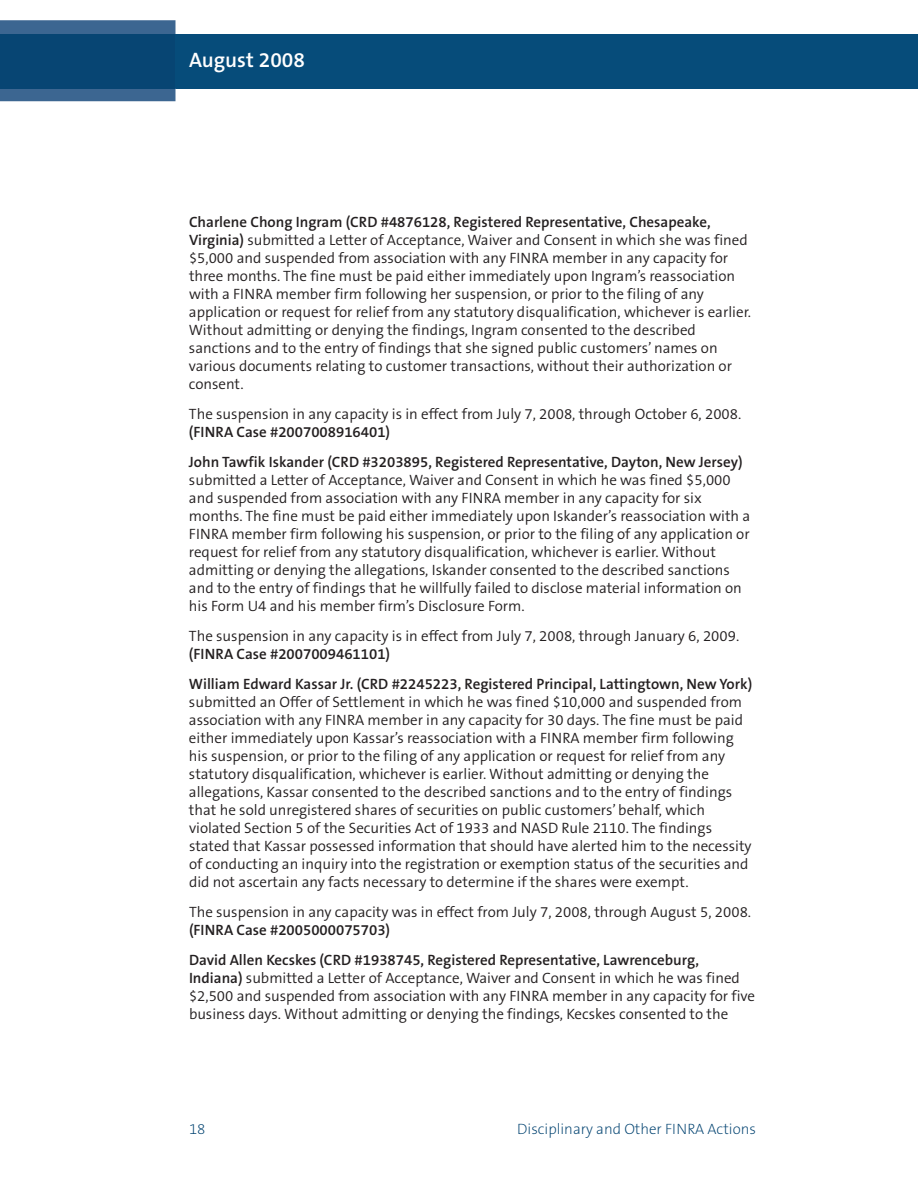
<style>
.page{position:relative;width:918px;height:1188px;background:#fff}
.page>*{position:absolute;margin:0;border:0;box-sizing:border-box;transform-origin:0 0}
.t1{font:600 21px "The Sans B6";color:#fff}
.t2{font:300 15px/18px "The Sans B4";color:#231f20}
.t3{font:600 15px/30px "The Sans B6";color:#231f20}
.t4{font:200 15px "The Sans B2";color:#004270}
.s1{font-family:"The Sans B6";font-weight:600}
</style>
<div class="page">
<div style="left:176px;top:34px;width:742px;height:54px;background:#064c7a"></div>
<svg style="left:0;top:20px;width:176px;height:81px;background:#3c6691"></svg>
<div style="left:0;top:34px;width:176px;height:54px;background:#074573"></div>
<h1 class="t1" style="left:189px;top:49px;width:118px">August 2008</h1>
<p class="t3" style="left:189px;top:207px;width:523px">Charlene Chong Ingram (CRD #4876128, Registered Representative, Chesapeake,</p>
<p class="t2" style="left:189px;top:232px;width:564px"><span class="s1">Virginia)</span> submitted a Letter of Acceptance, Waiver and Consent in which she was fined $5,000 and suspended from association with any FINRA member in any capacity for three months. The fine must be paid either immediately upon Ingram’s reassociation with a FINRA member firm following her suspension, or prior to the filing of any application or request for relief from any statutory disqualification, whichever is earlier.<br>Without admitting or denying the findings, Ingram consented to the described sanctions and to the entry of findings that she signed public customers’ names on various documents relating to customer transactions, without their authorization or consent.</p>
<p class="t2" style="left:189px;top:406px;width:554px">The suspension in any capacity is in effect from July 7, 2008, through October 6, 2008.</p>
<p class="t3" style="left:189px;top:417px;width:555px">(FINRA Case #2007008916401)<br>John Tawfik Iskander (CRD #3203895, Registered Representative, Dayton, New Jersey)</p>
<p class="t2" style="left:189px;top:472px;width:563px">submitted a Letter of Acceptance, Waiver and Consent in which he was fined $5,000 and suspended from association with any FINRA member in any capacity for six months. The fine must be paid either immediately upon Iskander’s reassociation with a FINRA member firm following his suspension, or prior to the filing of any application or request for relief from any statutory disqualification, whichever is earlier. Without admitting or denying the allegations, Iskander consented to the described sanctions and to the entry of findings that he willfully failed to disclose material information on his Form U4 and his member firm’s Disclosure Form.</p>
<p class="t2" style="left:189px;top:628px;width:552px">The suspension in any capacity is in effect from July 7, 2008, through January 6, 2009.</p>
<p class="t3" style="left:189px;top:639px;width:565px">(FINRA Case #2007009461101)<br>William Edward Kassar Jr. (CRD #2245223, Registered Principal, Lattingtown, New York)</p>
<p class="t2" style="left:189px;top:694px;width:564px">submitted an Offer of Settlement in which he was fined $10,000 and suspended from association with any FINRA member in any capacity for 30 days. The fine must be paid either immediately upon Kassar’s reassociation with a FINRA member firm following his suspension, or prior to the filing of any application or request for relief from any statutory disqualification, whichever is earlier. Without admitting or denying the allegations, Kassar consented to the described sanctions and to the entry of findings that he sold unregistered shares of securities on public customers’ behalf, which violated Section 5 of the Securities Act of 1933 and NASD Rule 2110. The findings stated that Kassar possessed information that should have alerted him to the necessity of conducting an inquiry into the registration or exemption status of the securities and did not ascertain any facts necessary to determine if the shares were exempt.</p>
<p class="t2" style="left:189px;top:904px;width:564px">The suspension in any capacity was in effect from July 7, 2008, through August 5, 2008.</p>
<p class="t3" style="left:189px;top:915px;width:512px">(FINRA Case #2005000075703)<br>David Allen Kecskes (CRD #1938745, Registered Representative, Lawrenceburg,</p>
<p class="t2" style="left:189px;top:970px;width:568px"><span class="s1">Indiana)</span> submitted a Letter of Acceptance, Waiver and Consent in which he was fined $2,500 and suspended from association with any FINRA member in any capacity for five business days. Without admitting or denying the findings, Kecskes consented to the</p>
<p class="t4" style="left:189px;top:1121px;width:18px">18</p>
<p class="t4" style="left:517px;top:1121px;width:240px">Disciplinary and Other FINRA Actions</p>
</div>
